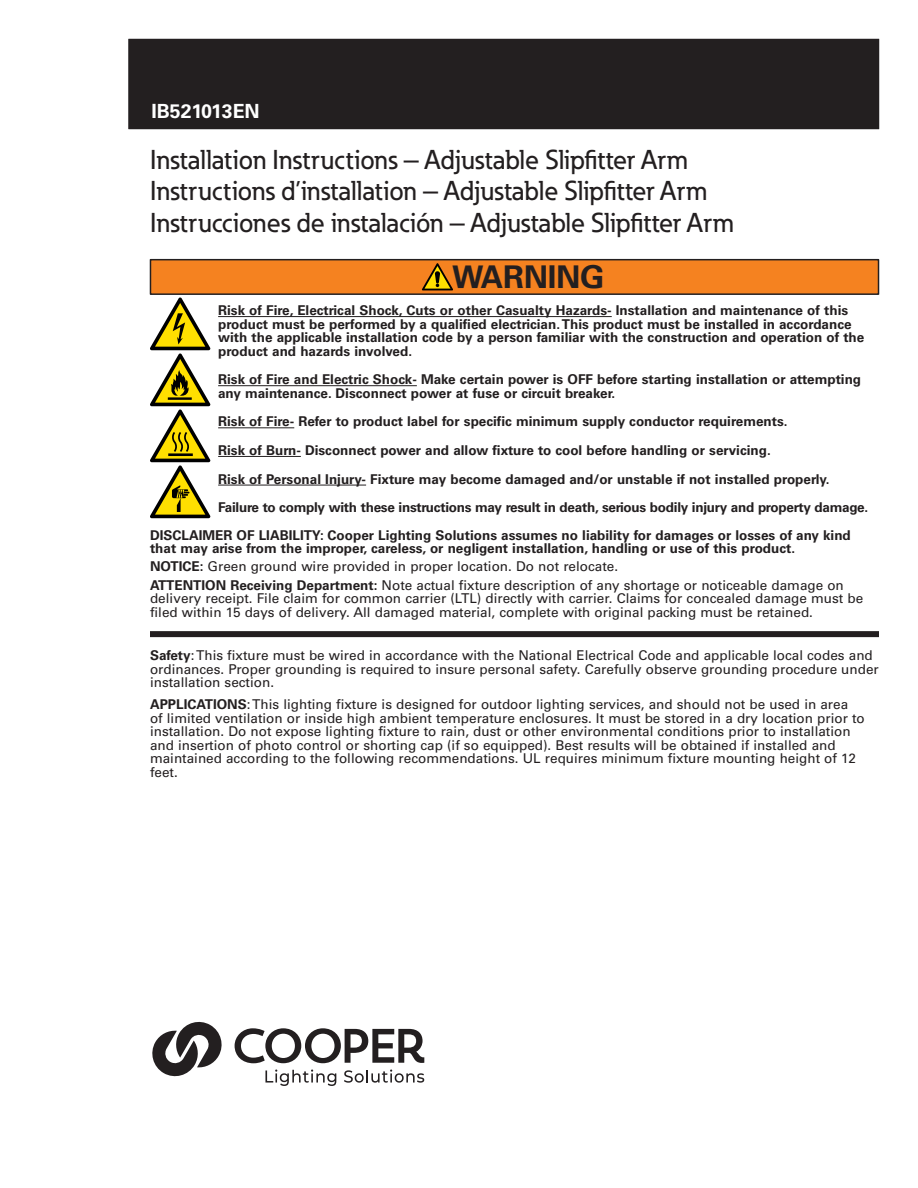
<style>
.page{position:relative;width:918px;height:1188px;background:#fff}
.page>*{position:absolute;margin:0;border:0;box-sizing:border-box;transform-origin:0 0}
._00_Header_Flush_Lef{font:700 31.35px "Univers LT Std";letter-spacing:-.01em;color:#231f20}
._00_Manual_Title_EN{font:500 27px "Eaton";color:#231f20}
.t1{font:700 19.5px "Univers LT Std";color:#fff}
._02_Body{font:13.5px/13.5px "Univers LT Std";color:#231f20}
._08_Warning_Voltage{font:700 13.5px/13.5px "Univers LT Std";color:#231f20}
._02_Body-2{font:700 13.5px/13.5px "Univers LT Std";color:#231f20}
._08_Warning_Voltage-2{font:700 13.5px "Univers LT Std";letter-spacing:-.02em;color:#231f20}
.s1{font-family:"Helvetica";font-weight:400}
.s2{font-weight:700}
</style>
<div class="page">
<div style="left:129px;top:39px;width:750px;height:90px;background:#231f20"></div>
<svg style="left:152px;top:1021px;width:70px;height:56px"></svg>
<svg style="left:265px;top:1070px;width:71px;height:16px"></svg>
<svg style="left:344px;top:1070px;width:80px;height:13px"></svg>
<svg style="left:235px;top:1028px;width:189px;height:35px"></svg>
<hr style="left:218px;top:316px;width:394px;height:1px;background:#231f20">
<hr style="left:218px;top:385px;width:199px;height:1px;background:#231f20">
<hr style="left:218px;top:427px;width:76px;height:1px;background:#231f20">
<hr style="left:218px;top:456px;width:83px;height:1px;background:#231f20">
<hr style="left:218px;top:485px;width:148px;height:1px;background:#231f20">
<div style="left:150px;top:260px;width:729px;height:34px;background:#f58220"></div>
<div style="left:150px;top:259px;width:729px;height:36px;border:2px solid #231f20"></div>
<svg style="left:422px;top:263px;width:31px;height:27px"></svg>
<div style="left:150px;top:631px;width:729px;height:6px;background:#231f20"></div>
<svg style="left:150px;top:297px;width:60px;height:221px"></svg>
<h3 class="t1" style="left:152px;top:100px;width:110px">IB521013EN</h3>
<p class="_00_Manual_Title_EN" style="left:150px;top:143px;width:539px">Installation Instructions <span class="s1">–</span> Adjustable Slipfitter Arm</p>
<p class="_00_Manual_Title_EN" style="left:150px;top:174px;width:559px">Instructions d’installation <span class="s1">–</span> Adjustable Slipfitter Arm</p>
<p class="_00_Manual_Title_EN" style="left:150px;top:206px;width:585px">Instrucciones de instalación <span class="s1">–</span> Adjustable Slipfitter Arm</p>
<p class="_00_Header_Flush_Lef" style="left:452px;top:259px;width:154px">WARNING</p>
<p class="_08_Warning_Voltage" style="left:218px;top:304px;width:648px">Risk of Fire, Electrical Shock, Cuts or other Casualty Hazards- Installation and maintenance of this product must be performed by a qualified electrician. This product must be installed in accordance with the applicable installation code by a person familiar with the construction and operation of the product and hazards involved.</p>
<p class="_08_Warning_Voltage" style="left:218px;top:373px;width:645px">Risk of Fire and Electric Shock- Make certain power is OFF before starting installation or attempting any maintenance. Disconnect power at fuse or circuit breaker.</p>
<p class="_08_Warning_Voltage" style="left:218px;top:415px;width:571px">Risk of Fire- Refer to product label for specific minimum supply conductor requirements.</p>
<p class="_08_Warning_Voltage" style="left:218px;top:444px;width:554px">Risk of Burn- Disconnect power and allow fixture to cool before handling or servicing.</p>
<p class="_08_Warning_Voltage" style="left:218px;top:472px;width:613px">Risk of Personal Injury- Fixture may become damaged and/or unstable if not installed properly.</p>
<p class="_08_Warning_Voltage-2" style="left:218px;top:500px;width:652px">Failure to comply with these instructions may result in death, serious bodily injury and property damage.</p>
<p class="_02_Body-2" style="left:150px;top:528px;width:702px">DISCLAIMER OF LIABILITY: Cooper Lighting Solutions assumes no liability for damages or losses of any kind that may arise from the improper, careless, or negligent installation, handling or use of this product.</p>
<p class="_02_Body" style="left:150px;top:560px;width:470px"><span class="s2">NOTICE:</span> Green ground wire provided in proper location. Do not relocate.</p>
<p class="_02_Body" style="left:150px;top:578px;width:715px"><span class="s2">ATTENTION Receiving Department:</span> Note actual fixture description of any shortage or noticeable damage on delivery receipt. File claim for common carrier (LTL) directly with carrier. Claims for concealed damage must be filed within 15 days of delivery. All damaged material, complete with original packing must be retained.</p>
<p class="_02_Body" style="left:150px;top:649px;width:730px"><span class="s2">Safety</span>: This fixture must be wired in accordance with the National Electrical Code and applicable local codes and ordinances. Proper grounding is required to insure personal safety. Carefully observe grounding procedure under installation section.</p>
<p class="_02_Body" style="left:150px;top:698px;width:716px"><span class="s2">APPLICATIONS</span>: This lighting fixture is designed for outdoor lighting services, and should not be used in area<br>of limited ventilation or inside high ambient temperature enclosures. It must be stored in a dry location prior to installation. Do not expose lighting fixture to rain, dust or other environmental conditions prior to installation and insertion of photo control or shorting cap (if so equipped). Best results will be obtained if installed and maintained according to the following recommendations. UL requires minimum fixture mounting height of 12 feet.</p>
</div>
